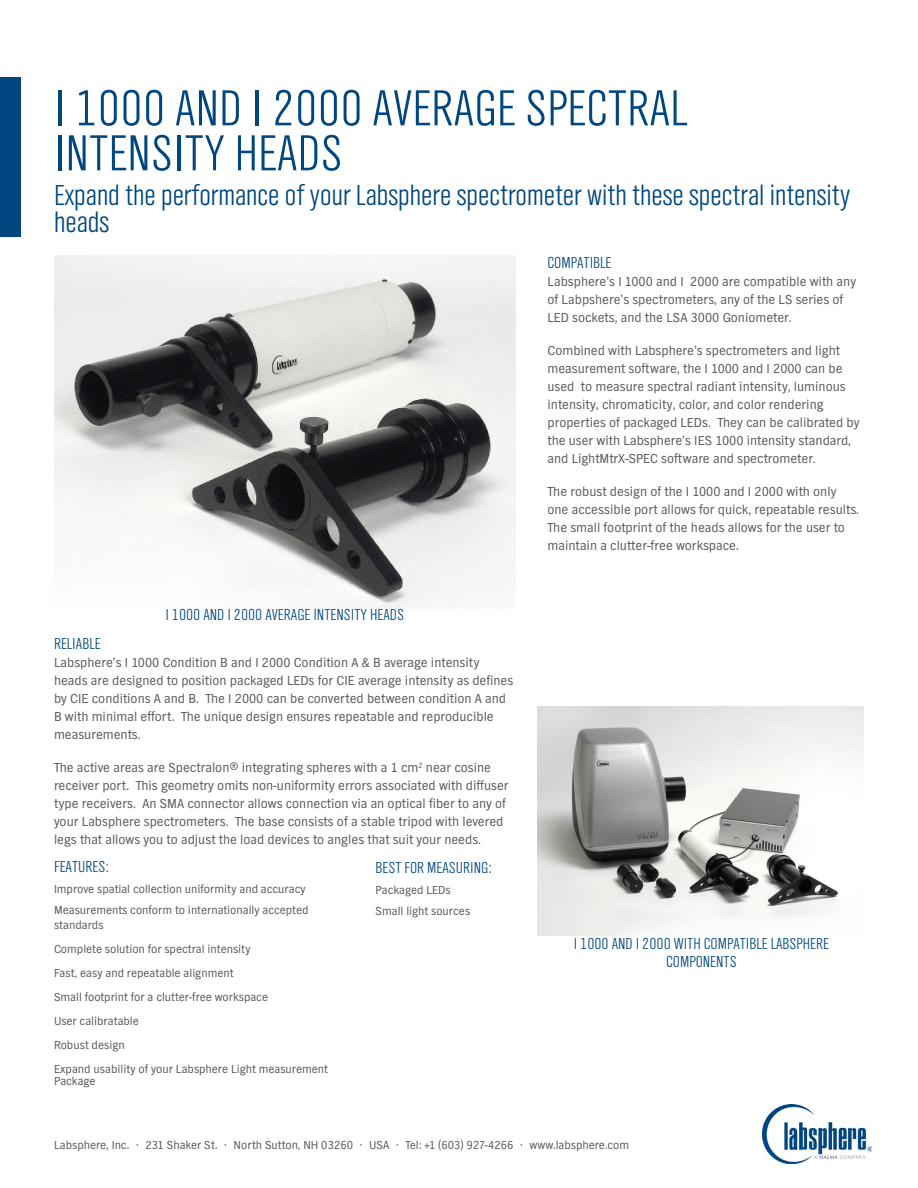
<style>
.page{position:relative;width:918px;height:1188px;background:#fff}
.page>*{position:absolute;margin:0;border:0;box-sizing:border-box;transform-origin:0 0}
.t1{font:52.5px/45px "TV Nord EFOP Light Con";color:#00477f}
.t2{font:30px/27px "TV Nord EFOP Light Con";color:#00477f}
.t3{font:16.5px/18px "TV Nord EFOP Light Con";color:#00477f;text-align:center}
.t4{font:13.5px/18px "TV Nord EF";color:#57585a}
.t5{font:12px/24px "TV Nord EF";color:#57585a}
</style>
<div class="page">
<div style="left:0;top:77px;width:20px;height:160px;background:#00477f"></div>
<img style="left:54px;top:255px;width:461px;height:354px">
<img style="left:537px;top:707px;width:327px;height:229px">
<img style="left:762px;top:1105px;width:109px;height:58px">
<h1 class="t1" style="left:54px;top:87px;width:627px">I 1000 AND I 2000 AVERAGE SPECTRAL<br>INTENSITY HEADS</h1>
<h2 class="t2" style="left:54px;top:182px;width:798px">EXPAND THE PERFORMANCE OF YOUR LABSPHERE SPECTROMETER WITH THESE SPECTRAL INTENSITY<br>HEADS</h2>
<p class="t3" style="left:165px;top:606px;width:239px">I 1000 AND I 2000 AVERAGE INTENSITY HEADS</p>
<p class="t3" style="left:54px;top:635px;width:42px">RELIABLE</p>
<p class="t4" style="left:54px;top:654px;width:461px">Labsphere’s I 1000 Condition B and I 2000 Condition A &amp; B average intensity heads are designed to position packaged LEDs for CIE average intensity as defines by CIE conditions A and B. The I 2000 can be converted between condition A and B with minimal effort. The unique design ensures repeatable and reproducible measurements.</p>
<p class="t4" style="left:54px;top:759px;width:456px">The active areas are Spectralon® integrating spheres with a 1 cm<sup>2</sup> near cosine receiver port. This geometry omits non-uniformity errors associated with diffuser type receivers. An SMA connector allows connection via an optical fiber to any of your Labsphere spectrometers. The base consists of a stable tripod with levered legs that allows you to adjust the load devices to angles that suit your needs.</p>
<p class="t3" style="left:54px;top:858px;width:56px">FEATURES:</p>
<p class="t5" style="left:54px;top:879px;width:256px;line-height:21px">Improve spatial collection uniformity and accuracy<br>Measurements conform to internationally accepted</p>
<p class="t5" style="left:54px;top:913px;width:275px">standards<br>Complete solution for spectral intensity<br>Fast, easy and repeatable alignment<br>Small footprint for a clutter-free workspace<br>User calibratable<br>Robust design<br>Expand usability of your Labsphere Light measurement</p>
<p class="t5" style="left:54px;top:1069px;width:43px">Package</p>
<p class="t3" style="left:376px;top:859px;width:117px">BEST FOR MEASURI NG:</p>
<p class="t5" style="left:376px;top:880px;width:96px;line-height:21px">Packaged LEDs<br>Small light sources</p>
<p class="t3" style="left:548px;top:254px;width:59px">COMPATI BLE</p>
<p class="t4" style="left:548px;top:272px;width:310px">Labsphere’s I 1000 and I 2000 are compatible with any of Labpshere’s spectrometers, any of the LS series of<br>LED sockets, and the LSA 3000 Goniometer.</p>
<p class="t4" style="left:548px;top:341px;width:314px">Combined with Labsphere’s spectrometers and light measurement software, the I 1000 and I 2000 can be used to measure spectral radiant intensity, luminous intensity, chromaticity, color, and color rendering properties of packaged LEDs. They can be calibrated by the user with Labsphere’s IES 1000 intensity standard, and LightMtrX-SPEC software and spectrometer.</p>
<p class="t4" style="left:548px;top:482px;width:313px">The robust design of the I 1000 and I 2000 with only one accessible port allows for quick, repeatable results.<br>The small footprint of the heads allows for the user to maintain a clutter-free workspace.</p>
<p class="t3" style="left:574px;top:935px;width:255px">I 1000 AND I 2000 WITH COMPATI BLE LABSPHERE<br>COMPONENTS</p>
<p class="t5" style="left:54px;top:1133px;width:577px">Labsphere, Inc. • 231 Shaker St. • North Sutton, NH 03260 • USA • Tel: +1 (603) 927-4266 • www.labsphere.com</p>
</div>
